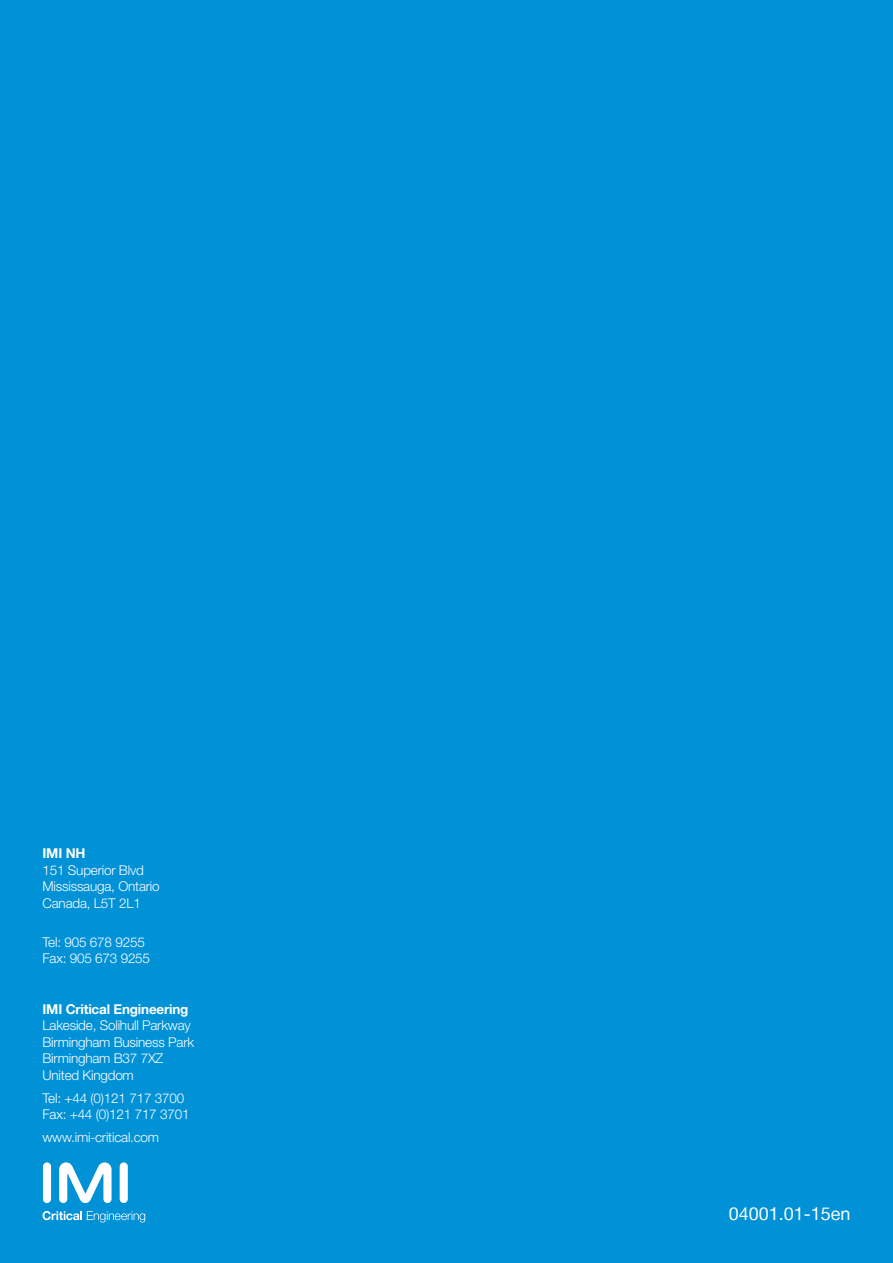
<style>
.page{position:relative;width:893px;height:1263px;background:#0091d7}
.page>*{position:absolute;margin:0;border:0;box-sizing:border-box;transform-origin:0 0}
.t1{font:18px "Helvetica Neue LT";color:#fff}
.t2{font:300 13.5px/16.5px "Helvetica Neue LT Std";letter-spacing:-.015em;color:#fff}
.t3{font:700 13.5px "Helvetica Neue LT";letter-spacing:-.015em;color:#fff}
</style>
<div class="page">
<svg style="left:43px;top:1211px;width:102px;height:11px"></svg>
<div style="left:43px;top:1162px;width:8px;height:41px;background:#fff;border-radius:4px"></div>
<div style="left:120px;top:1162px;width:8px;height:41px;background:#fff;border-radius:4px"></div>
<svg style="left:59px;top:1162px;width:53px;height:41px"></svg>
<p class="t3" style="left:43px;top:845px;width:44px">IMI NH</p>
<p class="t2" style="left:43px;top:861px;width:119px">151 Superior Blvd<br>Mississauga, Ontario<br>Canada, L5T 2L1</p>
<p class="t2" style="left:43px;top:933px;width:109px">Tel: 905 678 9255<br>Fax: 905 673 9255</p>
<p class="t3" style="left:43px;top:1001px;width:147px">IMI Critical Engineering</p>
<p class="t2" style="left:43px;top:1017px;width:153px">Lakeside, Solihull Parkway<br>Birmingham Business Park<br>Birmingham B37 7XZ<br>United Kingdom</p>
<p class="t2" style="left:43px;top:1089px;width:149px">Tel: +44 (0)121 717 3700<br>Fax: +44 (0)121 717 3701</p>
<p class="t2" style="left:43px;top:1129px;width:118px">www.imi-critical.com</p>
<h1 class="t1" style="left:729px;top:1203px;width:123px">04001.01-15en</h1>
</div>
